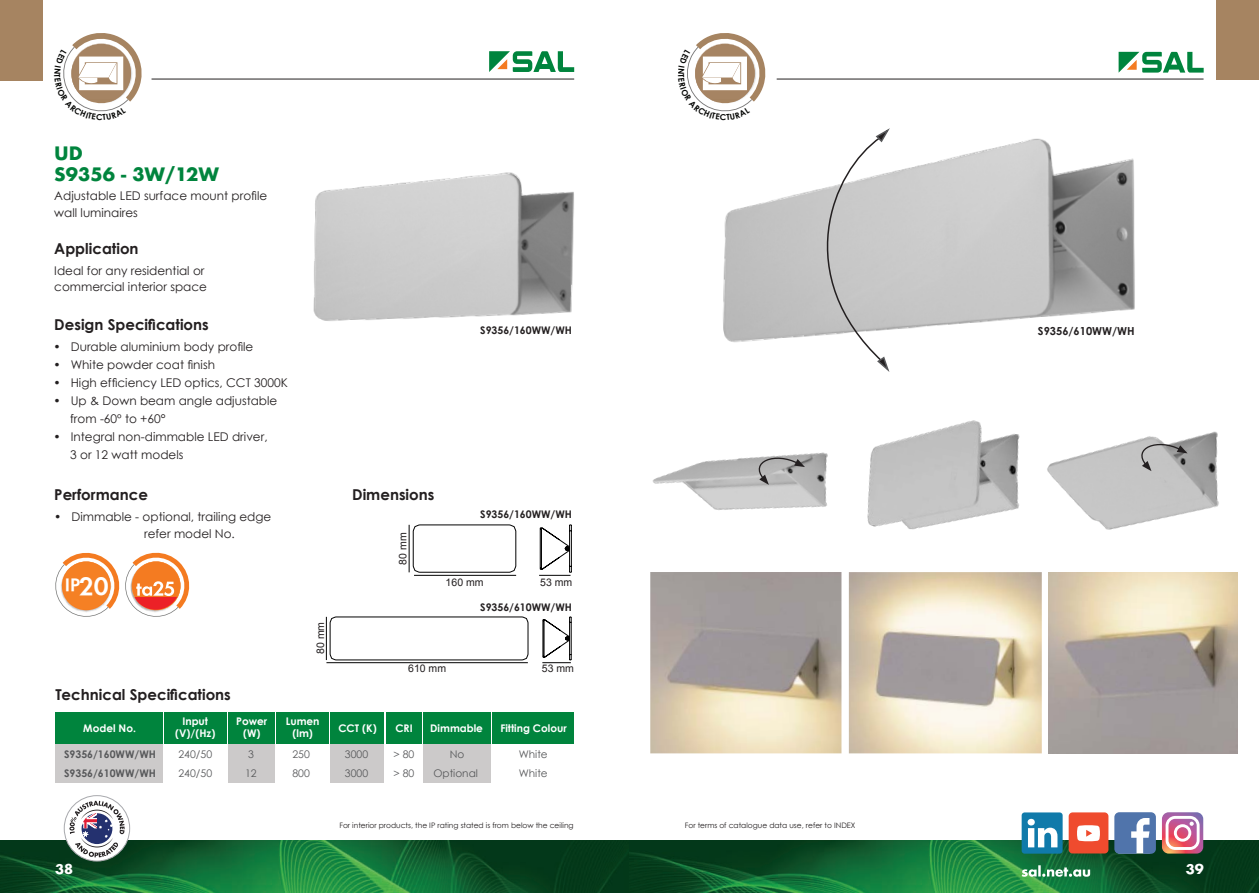
<style>
.page{position:relative;width:1259px;height:893px;background:#fff}
.page>*{position:absolute;margin:0;border:0;box-sizing:border-box;transform-origin:0 0}
.t1{font:18.75px "Futura T Demi";color:#fff}
.t2{font:700 18px/21px "Futura";color:#00843d}
.t3{font:700 15px "Century Gothic";color:#231f20}
.t4{font:15px "Futura T Bold";color:#fff}
.t5{font:12px/16.5px "Century Gothic";color:#231f20}
.t6{font:700 11.1px "Century Gothic";color:#231f20}
.t7{font:700 10.5px/12.6px "Century Gothic";color:#fff;text-align:center}
.t8{font:10.5px/19.2px "Century Gothic";color:#57585a}
.t9{font:700 10.5px "Century Gothic";color:#231f20}
.t10{font:700 10.5px/19.2px "Century Gothic";color:#57585a}
.t11{font:10.5px "Arial";color:#231f20}
.t12{font:7.5px "Century Gothic";color:#231f20}
.s1{font-size:26.25px}
</style>
<div class="page">
<img style="left:313px;top:172px;width:261px;height:149px">
<img style="left:723px;top:138px;width:412px;height:205px">
<hr style="left:539px;top:575px;width:31px;height:1px;background:#030303">
<hr style="left:414px;top:575px;width:102px;height:1px;background:#030303">
<hr style="left:409px;top:525px;width:1px;height:47px;background:#030303">
<svg style="left:413px;top:525px;width:158px;height:47px"></svg>
<img style="left:867px;top:420px;width:153px;height:110px">
<img style="left:652px;top:452px;width:176px;height:58px">
<img style="left:1047px;top:431px;width:172px;height:99px">
<svg style="left:1131px;top:438px;width:56px;height:33px;background:#b0b0b0"></svg>
<img style="left:650px;top:572px;width:191px;height:181px">
<img style="left:849px;top:572px;width:192px;height:181px">
<img style="left:1048px;top:572px;width:189px;height:181px">
<hr style="left:326px;top:662px;width:202px;height:1px;background:#030303">
<hr style="left:326px;top:617px;width:1px;height:43px;background:#030303">
<svg style="left:330px;top:617px;width:241px;height:46px"></svg>
<svg style="left:791px;top:128px;width:101px;height:244px"></svg>
<div style="left:55px;top:744px;width:108px;height:19px;background:#cccaca"></div>
<div style="left:55px;top:763px;width:108px;height:19px;background:#cccaca"></div>
<div style="left:228px;top:744px;width:47px;height:19px;background:#cccaca"></div>
<div style="left:228px;top:763px;width:47px;height:19px;background:#cccaca"></div>
<div style="left:330px;top:744px;width:54px;height:19px;background:#cccaca"></div>
<div style="left:330px;top:763px;width:54px;height:19px;background:#cccaca"></div>
<div style="left:423px;top:744px;width:68px;height:19px;background:#cccaca"></div>
<div style="left:423px;top:763px;width:68px;height:19px;background:#cccaca"></div>
<div style="left:423px;top:712px;width:68px;height:32px;background:#00843d"></div>
<div style="left:492px;top:712px;width:82px;height:32px;background:#00843d"></div>
<div style="left:55px;top:712px;width:108px;height:32px;background:#00843d"></div>
<div style="left:165px;top:712px;width:62px;height:32px;background:#00843d"></div>
<div style="left:228px;top:712px;width:47px;height:32px;background:#00843d"></div>
<div style="left:330px;top:712px;width:54px;height:32px;background:#00843d"></div>
<div style="left:386px;top:712px;width:35px;height:32px;background:#00843d"></div>
<div style="left:276px;top:712px;width:52px;height:32px;background:#00843d"></div>
<svg style="left:55px;top:552px;width:135px;height:65px"></svg>
<img style="left:60px;top:562px;width:52px;height:48px">
<svg style="left:749px;top:452px;width:56px;height:33px;background:#b0b0b0"></svg>
<img style="left:0;top:841px;width:1259px;height:52px">
<hr style="left:151px;top:79px;width:423px;height:1px;background:#231f20">
<hr style="left:776px;top:79px;width:427px;height:1px;background:#231f20">
<div style="left:1216px;top:0;width:43px;height:79px;background:#a68461"></div>
<div style="left:0;top:0;width:43px;height:81px;background:#a68461"></div>
<svg style="left:1118px;top:52px;width:85px;height:21px"></svg>
<svg style="left:489px;top:51px;width:85px;height:21px"></svg>
<svg style="left:1162px;top:812px;width:41px;height:42px"></svg>
<svg style="left:1114px;top:812px;width:42px;height:42px"></svg>
<div style="left:1021px;top:812px;width:41px;height:42px;background:#107aaa;border-radius:3px"></div>
<svg style="left:1027px;top:819px;width:30px;height:28px"></svg>
<div style="left:1068px;top:812px;width:40px;height:41px;background:#ef4b2e;border-radius:4px"></div>
<svg style="left:1077px;top:825px;width:23px;height:16px"></svg>
<svg style="left:1021px;top:865px;width:69px;height:12px"></svg>
<svg style="left:64px;top:796px;width:66px;height:65px"></svg>
<div style="left:64px;top:795px;width:66px;height:66px;border:1px solid #a8a9ad;border-radius:50%"></div>
<svg style="left:69px;top:801px;width:56px;height:56px"></svg>
<svg style="left:63px;top:33px;width:79px;height:79px"></svg>
<svg style="left:687px;top:33px;width:78px;height:79px"></svg>
<h2 class="t2" style="left:54px;top:142px;width:166px">UD<br>S9356 - 3W/12W</h2>
<p class="t5" style="left:54px;top:188px;width:214px">Adjustable LED surface mount profile wall luminaires</p>
<p class="t3" style="left:54px;top:237px;width:86px">Application</p>
<p class="t5" style="left:54px;top:262px;width:154px">Ideal for any residential or commercial interior space</p>
<p class="t3" style="left:54px;top:313px;width:156px">Design Specifications</p>
<p class="t5" style="left:54px;top:339px;width:201px">• Durable aluminium body profile</p>
<p class="t5" style="left:54px;top:357px;width:163px">• White powder coat finish</p>
<p class="t5" style="left:54px;top:375px;width:236px">• High efficiency LED optics, CCT 3000K</p>
<p class="t5" style="left:70px;top:392px;width:209px;line-height:18px;text-indent:-17px">• Up &amp; Down beam angle adjustable from -60º to +60°</p>
<p class="t5" style="left:70px;top:428px;width:199px;line-height:18px;text-indent:-17px">• Integral non-dimmable LED driver,<br>3 or 12 watt models</p>
<p class="t3" style="left:54px;top:483px;width:95px">Performance</p>
<p class="t5" style="left:144px;top:509px;width:129px;text-indent:-90px">• Dimmable - optional, trailing edge refer model No.</p>
<h1 class="t1" style="left:65px;top:574px;width:46px">IP<span class="s1">20</span></h1>
<p class="t11" style="left:314px;top:654px;width:34px;rotate:-90deg">80 mm</p>
<p class="t9" style="left:480px;top:322px;width:93px">S9356/160WW/WH</p>
<p class="t3" style="left:352px;top:483px;width:84px">Dimensions</p>
<p class="t11" style="left:396px;top:565px;width:34px;rotate:-90deg">80 mm</p>
<p class="t9" style="left:480px;top:506px;width:93px">S9356/160WW/WH</p>
<p class="t11" style="left:446px;top:576px;width:39px">160 mm</p>
<p class="t11" style="left:540px;top:576px;width:34px">53 mm</p>
<p class="t9" style="left:480px;top:599px;width:93px">S9356/610WW/WH</p>
<p class="t11" style="left:408px;top:661px;width:39px">610 mm</p>
<p class="t11" style="left:542px;top:661px;width:34px">53 mm</p>
<p class="t3" style="left:55px;top:683px;width:177px">Technical Specifications</p>
<p class="t7" style="left:83px;top:721px;width:54px">Model No.</p>
<p class="t7" style="left:175px;top:714px;width:42px">Input (V)/(Hz)</p>
<p class="t7" style="left:236px;top:714px;width:33px">Power (W)</p>
<p class="t7" style="left:338px;top:721px;width:40px">CCT (K)</p>
<p class="t7" style="left:395px;top:721px;width:19px">CRI</p>
<p class="t7" style="left:286px;top:714px;width:35px">Lumen (lm)</p>
<p class="t7" style="left:430px;top:721px;width:54px">Dimmable</p>
<p class="t7" style="left:500px;top:721px;width:68px">Fitting Colour</p>
<p class="t10" style="left:64px;top:744px;width:93px">S9356/160WW/WH<br>S9356/610WW/WH</p>
<p class="t8" style="left:178px;top:744px;width:35px">240/50<br>240/50</p>
<p class="t8" style="left:245px;top:744px;width:13px">3<br>12</p>
<p class="t8" style="left:292px;top:744px;width:19px">250<br>800</p>
<p class="t8" style="left:345px;top:744px;width:25px">3000<br>3000</p>
<p class="t8" style="left:393px;top:744px;width:22px">&gt; 80 &gt; 80</p>
<p class="t8" style="left:433px;top:744px;width:46px;text-align:center">No<br>Optional</p>
<p class="t8" style="left:519px;top:744px;width:30px">White<br>White</p>
<p class="t12" style="left:339px;top:820px;width:236px">For interior products, the IP rating stated is from below the ceiling</p>
<p class="t12" style="left:685px;top:820px;width:172px">For terms of catalogue data use, refer to INDEX</p>
<p class="t6" style="left:1038px;top:322px;width:98px">S9356/610WW/WH</p>
<p class="t4" style="left:55px;top:860px;width:19px">38</p>
<p class="t4" style="left:1186px;top:860px;width:19px">39</p>
</div>
